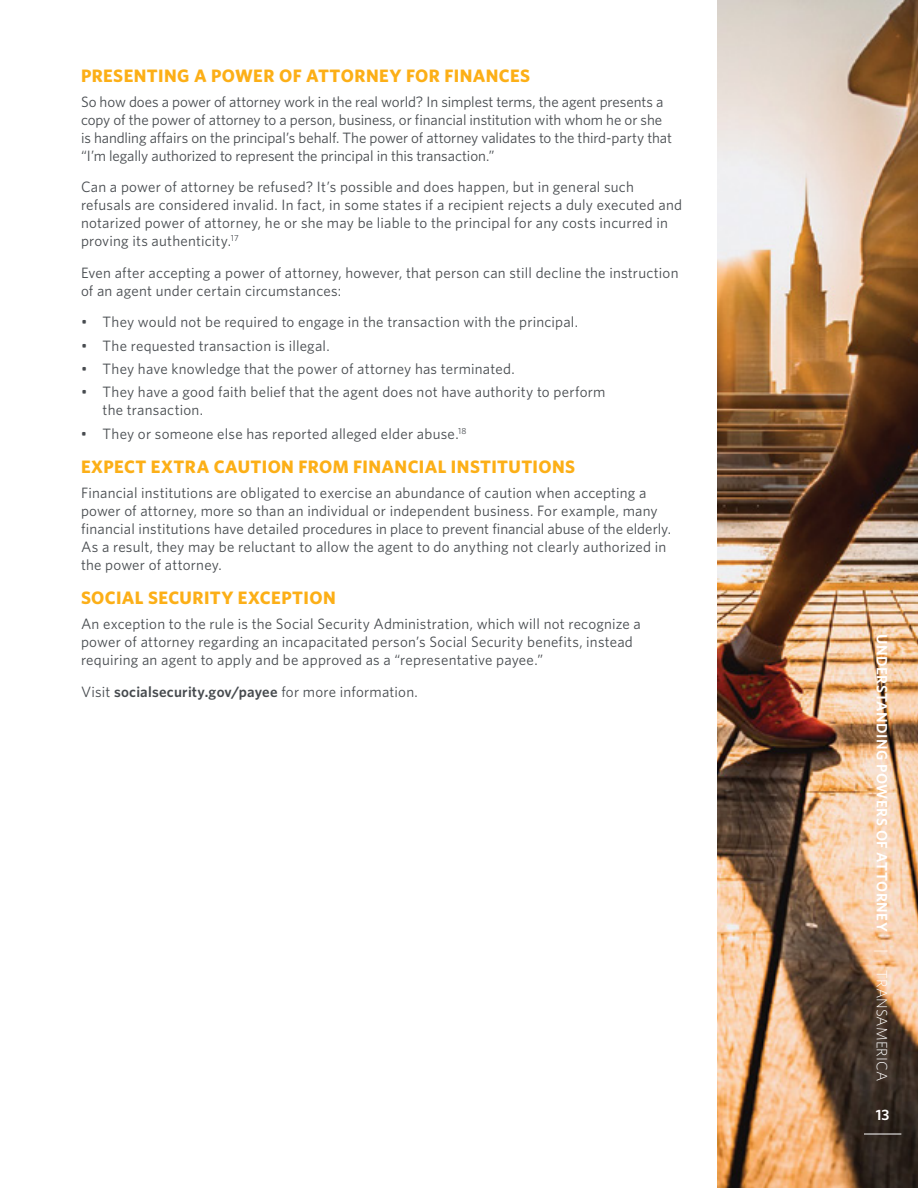
<style>
.page{position:relative;width:918px;height:1188px;background:#fff}
.page>*{position:absolute;margin:0;border:0;box-sizing:border-box;transform-origin:0 0}
.t1{font:700 18px "Whitney";letter-spacing:.02em;color:#fcaf17}
.t2{font:15px/18px "Whitney";letter-spacing:.01em;color:#474b4f}
.t3{font:600 15px "Whitney";letter-spacing:.035em;color:#fff}
.s1{font-weight:600}
.s2{font-weight:300}
</style>
<div class="page">
<img style="left:718px;top:0;width:200px;height:1188px">
<hr style="left:864px;top:1134px;width:37px;height:1px;background:#fff">
<p class="t1" style="left:81px;top:64px;width:451px">PRESENTING A POWER OF ATTORNEY FOR FINANCES</p>
<p class="t2" style="left:81px;top:92px;width:593px">So how does a power of attorney work in the real world? In simplest terms, the agent presents a copy of the power of attorney to a person, business, or financial institution with whom he or she is handling affairs on the principal’s behalf. The power of attorney validates to the third-party that “I’m legally authorized to represent the principal in this transaction.”</p>
<p class="t2" style="left:81px;top:178px;width:603px">Can a power of attorney be refused? It’s possible and does happen, but in general such refusals are considered invalid. In fact, in some states if a recipient rejects a duly executed and notarized power of attorney, he or she may be liable to the principal for any costs incurred in proving its authenticity.<sup>17</sup></p>
<p class="t2" style="left:81px;top:263px;width:599px">Even after accepting a power of attorney, however, that person can still decline the instruction of an agent under certain circumstances:</p>
<p class="t2" style="left:81px;top:313px;width:499px">• They would not be required to engage in the transaction with the principal.</p>
<p class="t2" style="left:81px;top:336px;width:250px">• The requested transaction is illegal.</p>
<p class="t2" style="left:81px;top:359px;width:435px">• They have knowledge that the power of attorney has terminated.</p>
<p class="t2" style="left:103px;top:383px;width:504px;text-indent:-22px">• They have a good faith belief that the agent does not have authority to perform the transaction.</p>
<p class="t2" style="left:81px;top:424px;width:387px">• They or someone else has reported alleged elder abuse.<sup>18</sup></p>
<p class="t1" style="left:81px;top:455px;width:496px">EXPECT EXTRA CAUTION FROM FINANCIAL INSTITUTIONS</p>
<p class="t2" style="left:81px;top:483px;width:592px">Financial institutions are obligated to exercise an abundance of caution when accepting a power of attorney, more so than an individual or independent business. For example, many financial institutions have detailed procedures in place to prevent financial abuse of the elderly.<br>As a result, they may be reluctant to allow the agent to do anything not clearly authorized in the power of attorney.</p>
<p class="t1" style="left:81px;top:586px;width:256px">SOCIAL SECURITY EXCEPTION</p>
<p class="t2" style="left:81px;top:615px;width:561px">An exception to the rule is the Social Security Administration, which will not recognize a power of attorney regarding an incapacitated person’s Social Security benefits, instead requiring an agent to apply and be approved as a “representative payee.”</p>
<p class="t2" style="left:81px;top:682px;width:338px">Visit <span class="s1">socialsecurity.gov/payee</span> for more information.</p>
<p class="t3" style="left:892px;top:634px;width:449px;rotate:90deg">UNDERSTANDING POWERS OF ATTORNEY <span class="s2">| TRANSAMERICA</span></p>
<p class="t3" style="left:876px;top:1105px;width:15px">13</p>
</div>
